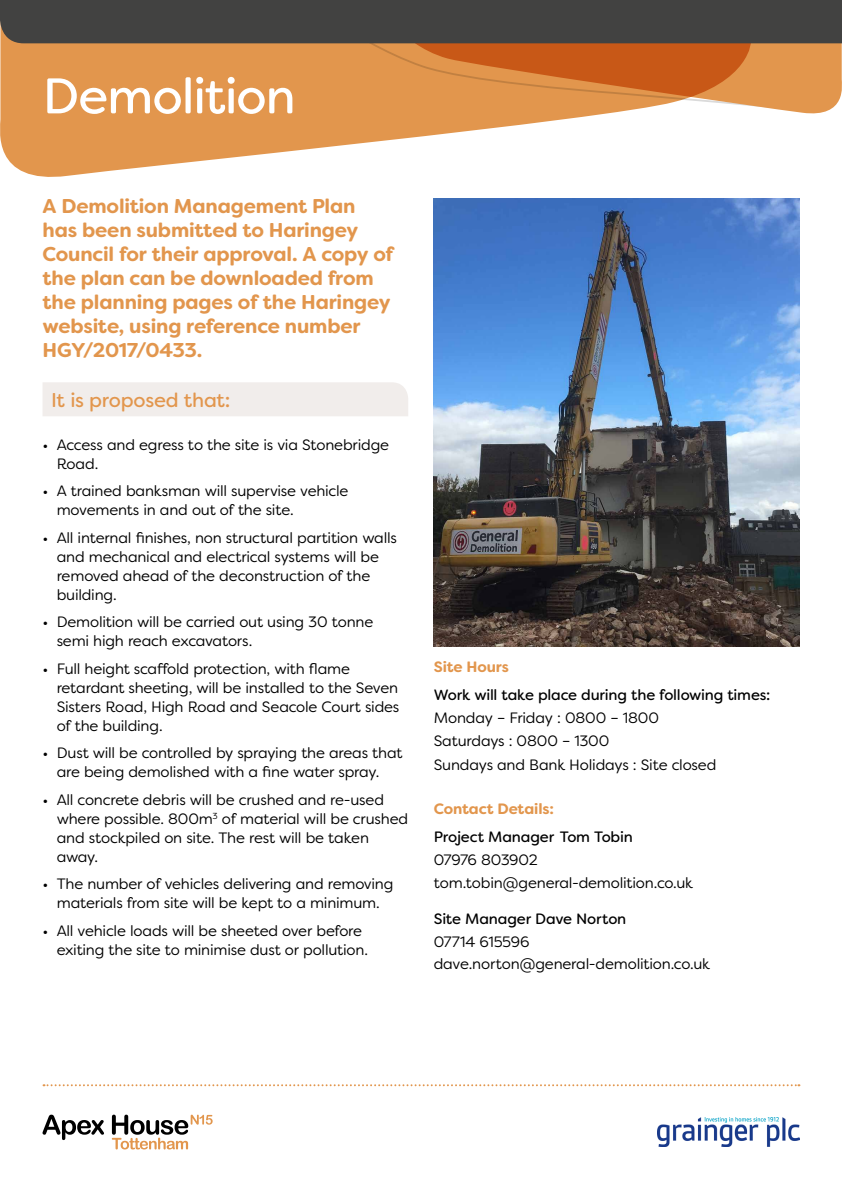
<style>
.page{position:relative;width:842px;height:1192px;background:#fff}
.page>*{position:absolute;margin:0;border:0;box-sizing:border-box;transform-origin:0 0}
.t1{font:50px "Filson Soft";letter-spacing:-.025em;color:#fff}
.t2{font:700 20px/24px "Filson Soft";letter-spacing:-.005em;color:#e2964d}
.t3{font:20px "Filson Soft";letter-spacing:-.015em;color:#e2964d}
.t4{font:15px/19px "Filson Soft";letter-spacing:-.015em;color:#000}
.t5{font:15px "Filson Soft";letter-spacing:-.01em;color:#000}
.t6{font:700 15px "Filson Soft";letter-spacing:-.005em;color:#e2964d}
</style>
<div class="page">
<svg style="left:751px;top:43px;width:91px;height:71px;background:#e39c58"></svg>
<svg style="left:0;top:43px;width:751px;height:134px;fill:#e2964d"></svg>
<div style="left:0;top:0;width:842px;height:43px;background:#424241"></div>
<svg style="left:43px;top:1115px;width:61px;height:25px"></svg>
<svg style="left:112px;top:1115px;width:101px;height:34px"></svg>
<div style="left:43px;top:382px;width:365px;height:34px;background:#f1edeb"></div>
<svg style="left:44px;top:1084px;width:755px;height:2px"></svg>
<img style="left:434px;top:198px;width:365px;height:449px">
<img style="left:658px;top:1118px;width:141px;height:28px">
<h1 class="t1" style="left:43px;top:64px;width:255px">Demolition</h1>
<h2 class="t2" style="left:43px;top:194px;width:353px">A Demolition Management Plan has been submitted to Haringey<br>Council for their approval. A copy of the plan can be downloaded from the planning pages of the Haringey website, using reference number<br>HGY/2017/0433.</h2>
<h2 class="t3" style="left:51px;top:387px;width:181px">It is proposed that:</h2>
<p class="t4" style="left:57px;top:435px;width:334px;text-indent:-14px">• Access and egress to the site is via Stonebridge<br>Road.</p>
<p class="t4" style="left:57px;top:481px;width:293px;text-indent:-14px">• A trained banksman will supervise vehicle movements in and out of the site.</p>
<p class="t4" style="left:57px;top:528px;width:342px;text-indent:-14px">• All internal finishes, non structural partition walls and mechanical and electrical systems will be removed ahead of the deconstruction of the building.</p>
<p class="t4" style="left:57px;top:612px;width:318px;text-indent:-14px">• Demolition will be carried out using 30 tonne semi high reach excavators.</p>
<p class="t4" style="left:57px;top:659px;width:344px;text-indent:-14px">• Full height scaffold protection, with flame retardant sheeting, will be installed to the Seven Sisters Road, High Road and Seacole Court sides of the building.</p>
<p class="t4" style="left:57px;top:743px;width:347px;text-indent:-14px">• Dust will be controlled by spraying the areas that are being demolished with a fine water spray.</p>
<p class="t4" style="left:57px;top:790px;width:353px;text-indent:-14px">• All concrete debris will be crushed and re-used where possible. 800m<sup>3</sup> of material will be crushed and stockpiled on site. The rest will be taken away.</p>
<p class="t4" style="left:43px;top:874px;width:352px;text-align:center">• The number of vehicles delivering and removing materials from site will be kept to a minimum.</p>
<p class="t4" style="left:57px;top:921px;width:313px;text-indent:-14px">• All vehicle loads will be sheeted over before exiting the site to minimise dust or pollution.</p>
<p class="t6" style="left:434px;top:657px;width:77px">Site Hours</p>
<p class="t5" style="left:434px;top:685px;width:338px">Work will take place during the following times:</p>
<p class="t4" style="left:434px;top:706px;width:284px;line-height:23.2px">Monday – Friday : 0800 – 1800<br>Saturdays : 0800 – 1300<br>Sundays and Bank Holidays : Site closed</p>
<p class="t6" style="left:434px;top:799px;width:122px">Contact Details:</p>
<p class="t5" style="left:434px;top:827px;width:201px">Project Manager Tom Tobin</p>
<p class="t4" style="left:434px;top:848px;width:261px;line-height:23.2px">07976 803902 tom.tobin@general-demolition.co.uk</p>
<p class="t5" style="left:434px;top:909px;width:194px">Site Manager Dave Norton</p>
<p class="t4" style="left:434px;top:931px;width:278px;line-height:21.9px">07714 615596 dave.norton@general-demolition.co.uk</p>
</div>
